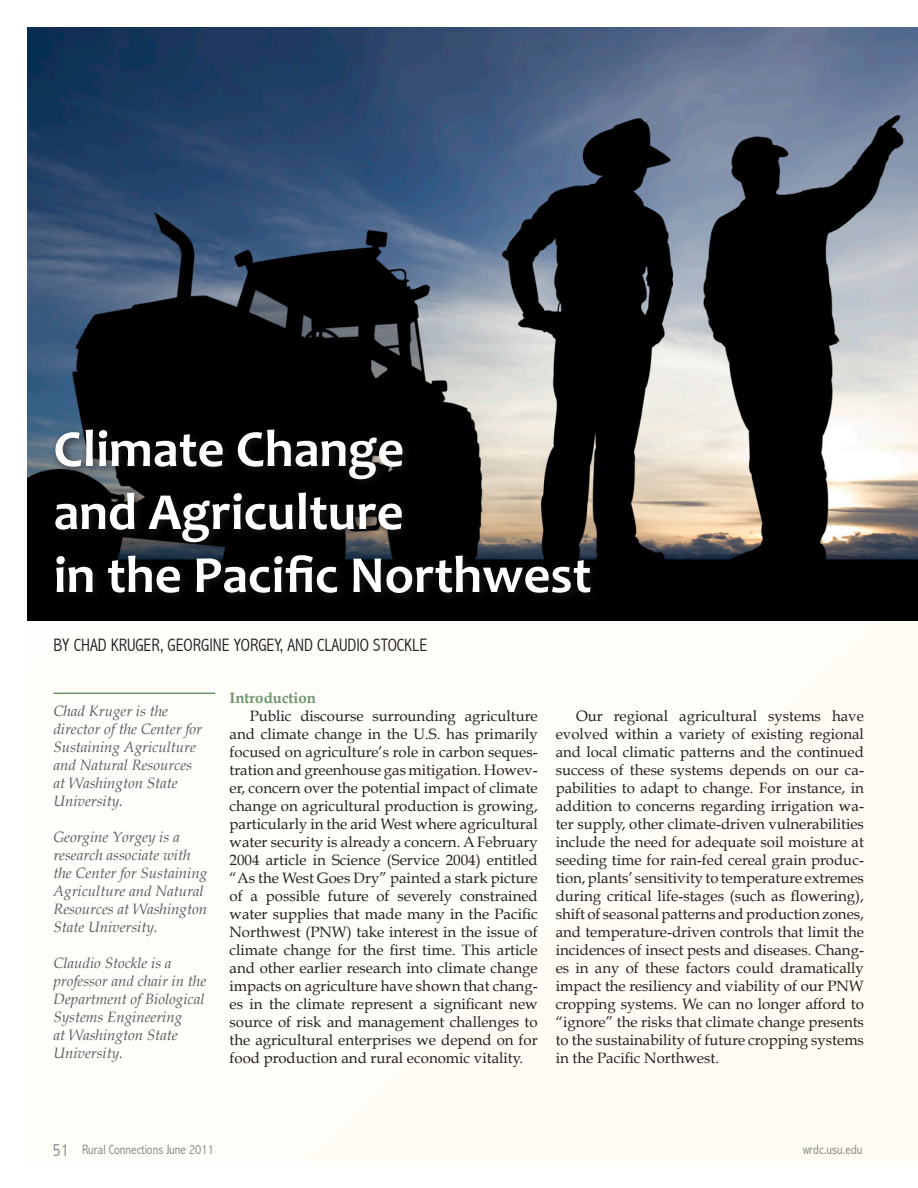
<style>
.page{position:relative;width:918px;height:1188px;background:#fff}
.page>*{position:absolute;margin:0;border:0;box-sizing:border-box;transform-origin:0 0}
.t1{font:700 52.5px "Candara";color:#fff}
.t2{font:300 condensed 18px "Abadi";color:#231f20}
.t3{font:300 condensed 18px "Abadi";color:#808285}
.t4{font:15px/18px "Book Antiqua";color:#231f20;text-align:justify}
.t5{font:italic 15px/18px "Book Antiqua";color:#5a5a5d}
.t6{font:700 15px "Book Antiqua";color:#6b956c}
.t7{font:300 condensed 13.5px "Abadi";color:#808285}
</style>
<div class="page">
<div style="left:27px;top:27px;width:891px;height:1134px;background:#fffdf7"></div>
<img style="left:27px;top:27px;width:891px;height:594px">
<hr style="left:53px;top:693px;width:162px;height:1px;background:#6b956c">
<div style="left:50px;top:424px;width:550px;height:180px;background:#231f20;opacity:.75"></div>
<p class="t1" style="left:53px;top:417px;width:352px">Climate Change</p>
<p class="t1" style="left:53px;top:480px;width:352px">and Agriculture</p>
<p class="t1" style="left:53px;top:543px;width:540px">in the Pacific Northwest</p>
<p class="t2" style="left:53px;top:635px;width:375px">By Chad Kruger, Georgine Yorgey, and Claudio Stockle</p>
<p class="t6" style="left:230px;top:690px;width:88px">Introduction</p>
<p class="t4" style="left:230px;top:707px;width:310px;text-indent:20px">Public discourse surrounding agriculture and climate change in the U.S. has primarily focused on agriculture’s role in carbon seques&shy;tration and greenhouse gas mitigation. Howev&shy;er, concern over the potential impact of climate change on agricultural production is growing, particularly in the arid West where agricultural water security is already a concern. A February 2004 article in Science (Service 2004) entitled “As the West Goes Dry” painted a stark picture of a possible future of severely constrained water supplies that made many in the Pacific Northwest (PNW) take interest in the issue of climate change for the first time. This article and other earlier research into climate change impacts on agriculture have shown that chang&shy;es in the climate represent a significant new source of risk and management challenges to the agricultural enterprises we depend on for food production and rural economic vitality.</p>
<p class="t4" style="left:556px;top:707px;width:310px;text-indent:20px">Our regional agricultural systems have evolved within a variety of existing regional and local climatic patterns and the continued success of these systems depends on our ca&shy;pabilities to adapt to change. For instance, in addition to concerns regarding irrigation wa&shy;ter supply, other climate-driven vulnerabilities include the need for adequate soil moisture at seeding time for rain-fed cereal grain produc&shy;tion, plants’ sensitivity to temperature extremes during critical life-stages (such as flowering), shift of seasonal patterns and production zones, and temperature-driven controls that limit the incidences of insect pests and diseases. Chang&shy;es in any of these factors could dramatically impact the resiliency and viability of our PNW cropping systems. We can no longer afford to “ignore” the risks that climate change presents to the sustainability of future cropping systems in the Pacific Northwest.</p>
<p class="t5" style="left:53px;top:702px;width:150px">Chad Kruger is the director of the Center for<br>Sustaining Agriculture and Natural Resources at Washington State<br>University.</p>
<p class="t5" style="left:53px;top:828px;width:155px">Georgine Yorgey is a research associate with the Center for Sustaining<br>Agriculture and Natural<br>Resources at Washington<br>State University.</p>
<p class="t5" style="left:53px;top:954px;width:154px">Claudio Stockle is a professor and chair in the<br>Department of Biological<br>Systems Engineering<br>at Washington State<br>University.</p>
<p class="t3" style="left:52px;top:1139px;width:18px">51</p>
<p class="t7" style="left:82px;top:1141px;width:133px">Rural Connections June 2011</p>
<p class="t7" style="left:803px;top:1141px;width:61px">wrdc.usu.edu</p>
</div>
